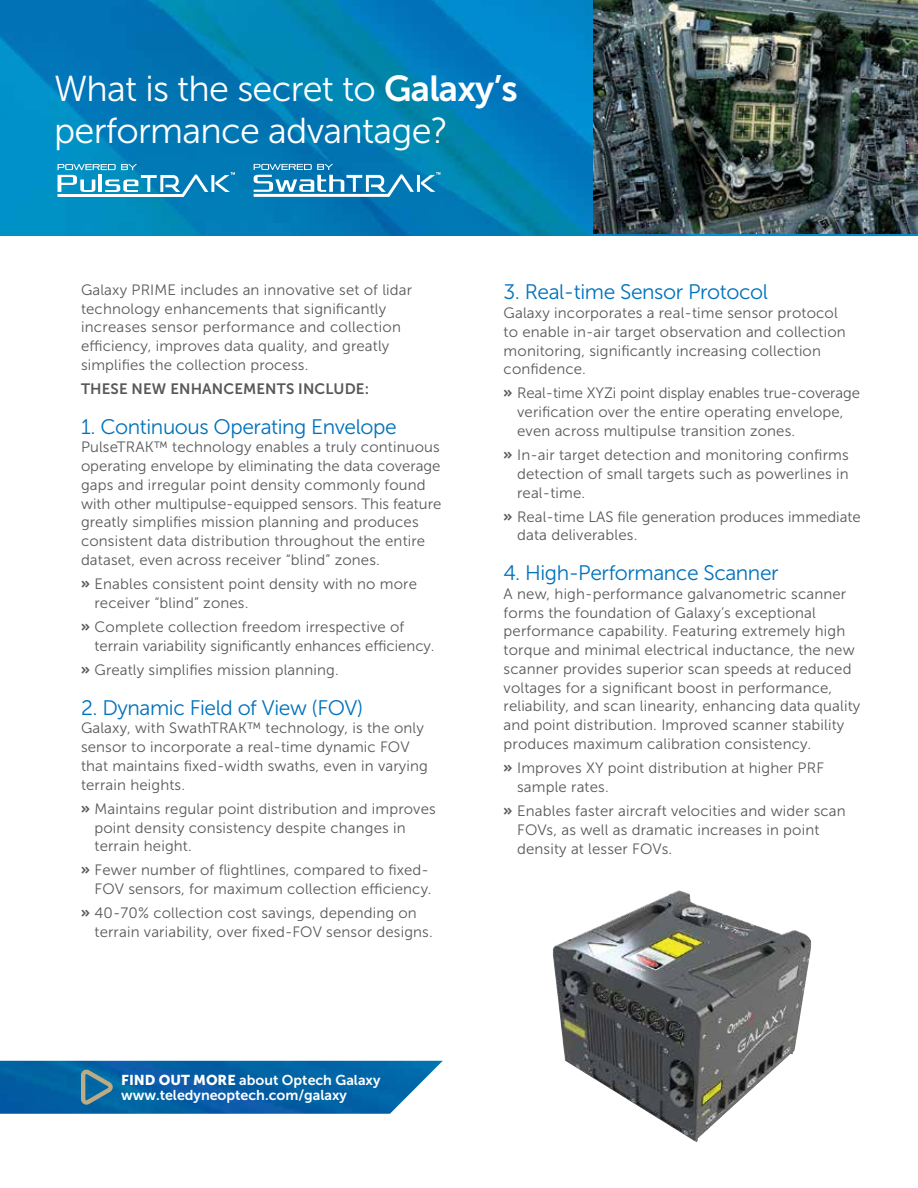
<style>
.page{position:relative;width:918px;height:1188px;background:#fff}
.page>*{position:absolute;margin:0;border:0;box-sizing:border-box;transform-origin:0 0}
.t1{font:36px/42px "Museo Sans 300";letter-spacing:-.02em;color:#fff}
.t2{font:21px "Museo Sans 300";letter-spacing:-.02em;color:#0072bc}
.t3{font:15px/18.8px "Museo Sans 300";letter-spacing:.01em;color:#58595b}
.t4{font:15px "Museo Sans 700";letter-spacing:.01em;color:#58595b}
.t5{font:14.25px/15px "Museo Sans 700";color:#fff}
.s1{font-family:"Museo Sans 700"}
.s2{font-family:"National";font-weight:700;font-size:16.5px}
.s3{font-family:"Museo Sans 900"}
</style>
<div class="page">
<img style="left:0;top:0;width:918px;height:235px">
<img style="left:0;top:1061px;width:443px;height:53px">
<svg style="left:81px;top:1069px;width:32px;height:36px"></svg>
<img style="left:594px;top:0;width:324px;height:234px">
<svg style="left:254px;top:164px;width:186px;height:33px"></svg>
<svg style="left:58px;top:164px;width:177px;height:33px"></svg>
<img style="left:553px;top:890px;width:258px;height:252px">
<h1 class="t1" style="left:54px;top:68px;width:465px">What is the secret to <span class="s1">Galaxy’s </span>performance advantage?</h1>
<p class="t3" style="left:81px;top:280px;width:333px">Galaxy PRIME includes an innovative set of lidar technology enhancements that significantly increases sensor performance and collection efficiency, improves data quality, and greatly simplifies the collection process.</p>
<p class="t4" style="left:81px;top:380px;width:290px">THESE NEW ENHANCEMENTS INCLUDE:</p>
<h2 class="t2" style="left:81px;top:415px;width:317px">1. Continuous Operating Envelope</h2>
<p class="t3" style="left:81px;top:438px;width:362px">PulseTRAK™ technology enables a truly continuous operating envelope by eliminating the data coverage gaps and irregular point density commonly found with other multipulse-equipped sensors. This feature greatly simplifies mission planning and produces consistent data distribution throughout the entire dataset, even across receiver “blind” zones.</p>
<p class="t3" style="left:94px;top:575px;width:324px;text-indent:-13px"><span class="s2">»</span> Enables consistent point density with no more receiver “blind” zones.</p>
<p class="t3" style="left:94px;top:618px;width:341px;text-indent:-13px"><span class="s2">»</span> Complete collection freedom irrespective of terrain variability significantly enhances efficiency.</p>
<p class="t3" style="left:81px;top:660px;width:259px"><span class="s2">»</span> Greatly simplifies mission planning.</p>
<h2 class="t2" style="left:81px;top:696px;width:284px">2. Dynamic Field of View (FOV)</h2>
<p class="t3" style="left:81px;top:719px;width:348px">Galaxy, with SwathTRAK™ technology, is the only sensor to incorporate a real-time dynamic FOV that maintains fixed-width swaths, even in varying terrain heights.</p>
<p class="t3" style="left:94px;top:799px;width:343px;text-indent:-13px"><span class="s2">»</span> Maintains regular point distribution and improves point density consistency despite changes in terrain height.</p>
<p class="t3" style="left:81px;top:861px;width:352px;text-align:right"><span class="s2">»</span> Fewer number of flightlines, compared to fixed-<br>FOV sensors, for maximum collection efficiency.</p>
<p class="t3" style="left:94px;top:904px;width:340px;text-indent:-13px"><span class="s2">»</span> 40-70% collection cost savings, depending on terrain variability, over fixed-FOV sensor designs.</p>
<p class="t5" style="left:121px;top:1072px;width:261px"><span class="s3">FIND OUT MORE</span> about Optech Galaxy www.teledyneoptech.com/galaxy</p>
<h2 class="t2" style="left:504px;top:281px;width:266px">3. Real-time Sensor Protocol</h2>
<p class="t3" style="left:504px;top:304px;width:344px">Galaxy incorporates a real-time sensor protocol to enable in-air target observation and collection monitoring, significantly increasing collection confidence.</p>
<p class="t3" style="left:517px;top:384px;width:344px;text-indent:-13px"><span class="s2">»</span> Real-time XYZi point display enables true-coverage verification over the entire operating envelope, even across multipulse transition zones.</p>
<p class="t3" style="left:517px;top:446px;width:333px;text-align:justify;text-indent:-13px"><span class="s2">»</span> In-air target detection and monitoring confirms detection of small targets such as powerlines in real-time.</p>
<p class="t3" style="left:517px;top:507px;width:345px;text-indent:-13px"><span class="s2">»</span> Real-time LAS file generation produces immediate data deliverables.</p>
<h2 class="t2" style="left:504px;top:562px;width:277px">4. High-Performance Scanner</h2>
<p class="t3" style="left:504px;top:585px;width:358px">A new, high-performance galvanometric scanner forms the foundation of Galaxy’s exceptional performance capability. Featuring extremely high torque and minimal electrical inductance, the new scanner provides superior scan speeds at reduced voltages for a significant boost in performance, reliability, and scan linearity, enhancing data quality and point distribution. Improved scanner stability produces maximum calibration consistency.</p>
<p class="t3" style="left:517px;top:759px;width:308px;text-indent:-13px"><span class="s2">»</span> Improves XY point distribution at higher PRF sample rates.</p>
<p class="t3" style="left:517px;top:802px;width:330px;text-indent:-13px"><span class="s2">»</span> Enables faster aircraft velocities and wider scan<br>FOVs, as well as dramatic increases in point density at lesser FOVs.</p>
</div>
